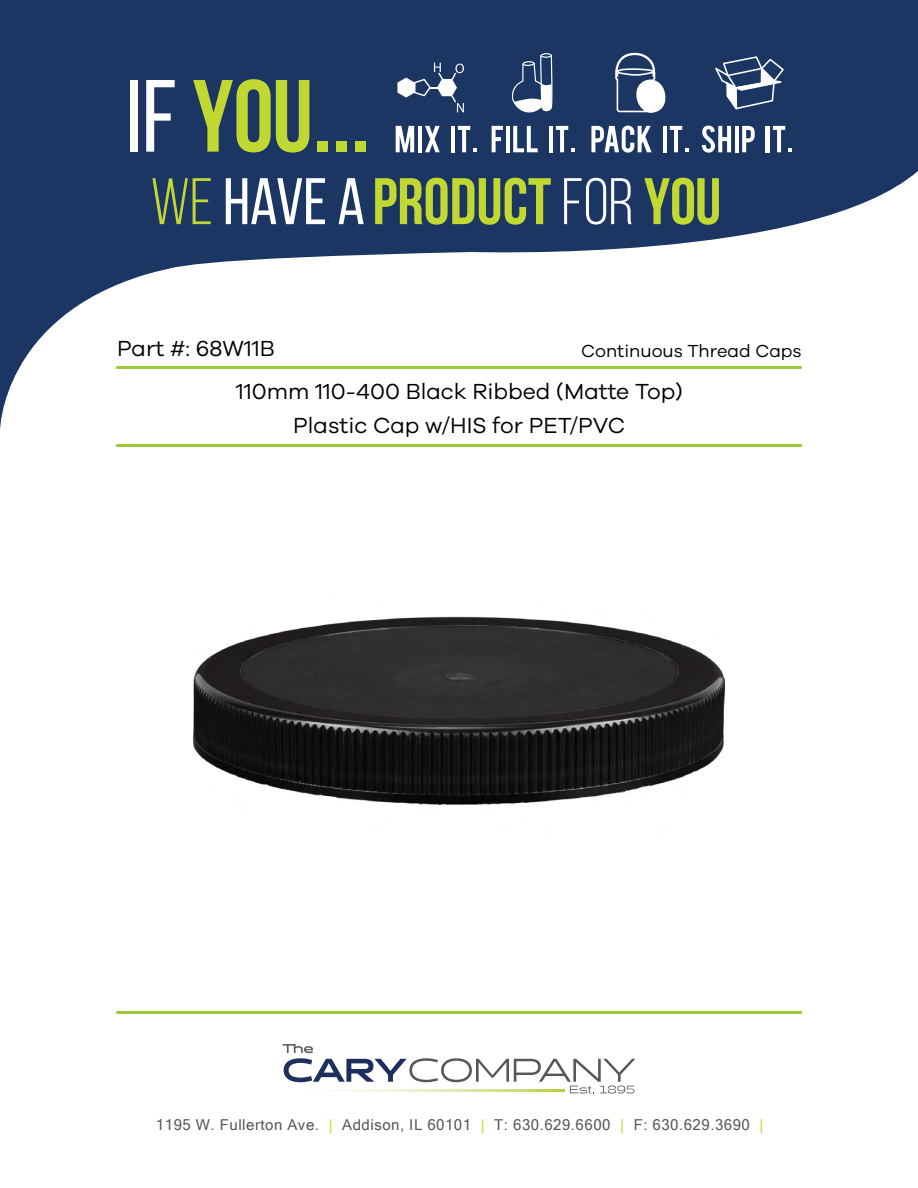
<style>
.page{position:relative;width:918px;height:1188px;background:#fff}
.page>*{position:absolute;margin:0;border:0;box-sizing:border-box;transform-origin:0 0}
.t1{font:22.5px/43px "Galano Grotesque";color:#000}
.t2{font:18px "Galano Grotesque";color:#000}
.t3{font:15px "Microsoft Sans Serif";letter-spacing:.035em;color:#5a5656}
.s1{color:#c2d832}
</style>
<div class="page">
<svg style="left:0;top:0;width:918px;height:429px;fill:#1c3664"></svg>
<div style="left:130px;top:80px;width:8px;height:72px;background:#fff"></div>
<svg style="left:146px;top:80px;width:29px;height:72px"></svg>
<svg style="left:193px;top:79px;width:116px;height:74px;background:#72894a"></svg>
<div style="left:317px;top:141px;width:11px;height:11px;background:#c2d832"></div>
<div style="left:336px;top:141px;width:11px;height:11px;background:#c2d832"></div>
<div style="left:355px;top:141px;width:11px;height:11px;background:#c2d832"></div>
<svg style="left:152px;top:178px;width:59px;height:46px;background:#496256"></svg>
<svg style="left:226px;top:178px;width:99px;height:46px"></svg>
<svg style="left:339px;top:178px;width:25px;height:46px"></svg>
<svg style="left:375px;top:178px;width:176px;height:47px;background:#748c49"></svg>
<svg style="left:564px;top:178px;width:68px;height:47px"></svg>
<svg style="left:644px;top:178px;width:75px;height:47px;background:#738b49"></svg>
<svg style="left:614px;top:52px;width:52px;height:61px"></svg>
<svg style="left:397px;top:63px;width:67px;height:49px"></svg>
<svg style="left:715px;top:56px;width:69px;height:53px"></svg>
<svg style="left:511px;top:53px;width:42px;height:60px"></svg>
<svg style="left:396px;top:126px;width:18px;height:26px"></svg>
<hr style="left:418px;top:126px;width:4px;height:26px;background:#fff">
<svg style="left:425px;top:126px;width:15px;height:26px"></svg>
<hr style="left:451px;top:126px;width:4px;height:26px;background:#fff">
<svg style="left:458px;top:126px;width:19px;height:26px"></svg>
<svg style="left:492px;top:126px;width:11px;height:26px"></svg>
<hr style="left:506px;top:126px;width:4px;height:26px;background:#fff">
<svg style="left:513px;top:126px;width:25px;height:26px"></svg>
<hr style="left:549px;top:126px;width:4px;height:26px;background:#fff">
<svg style="left:556px;top:126px;width:19px;height:26px"></svg>
<svg style="left:591px;top:126px;width:61px;height:27px"></svg>
<hr style="left:663px;top:126px;width:4px;height:26px;background:#fff">
<svg style="left:670px;top:126px;width:19px;height:26px"></svg>
<svg style="left:702px;top:126px;width:29px;height:27px"></svg>
<hr style="left:735px;top:126px;width:4px;height:26px;background:#fff">
<svg style="left:742px;top:126px;width:13px;height:26px"></svg>
<hr style="left:766px;top:126px;width:4px;height:26px;background:#fff">
<svg style="left:773px;top:126px;width:19px;height:26px"></svg>
<hr style="left:116px;top:366px;width:686px;height:3px;background:#9aca3c">
<hr style="left:116px;top:444px;width:686px;height:3px;background:#9aca3c">
<hr style="left:116px;top:1011px;width:686px;height:3px;background:#9aca3c">
<svg style="left:283px;top:1044px;width:352px;height:50px"></svg>
<img style="left:284px;top:1089px;width:281px;height:2px">
<img style="left:194px;top:616px;width:530px;height:190px">
<p class="t1" style="left:236px;top:327px;width:449px;text-indent:-119px">Part #: 68W11B<br>110mm 110-400 Black Ribbed (Matte Top)</p>
<p class="t1" style="left:293px;top:403px;width:334px">Plastic Cap w/HIS for PET/PVC</p>
<p class="t2" style="left:581px;top:340px;width:222px">Continuous Thread Caps</p>
<p class="t3" style="left:156px;top:1115px;width:609px">1195 W. Fullerton Ave. <span class="s1">|</span> Addison, IL 60101 <span class="s1">|</span> T: 630.629.6600 <span class="s1">|</span> F: 630.629.3690 <span class="s1">|</span></p>
</div>
